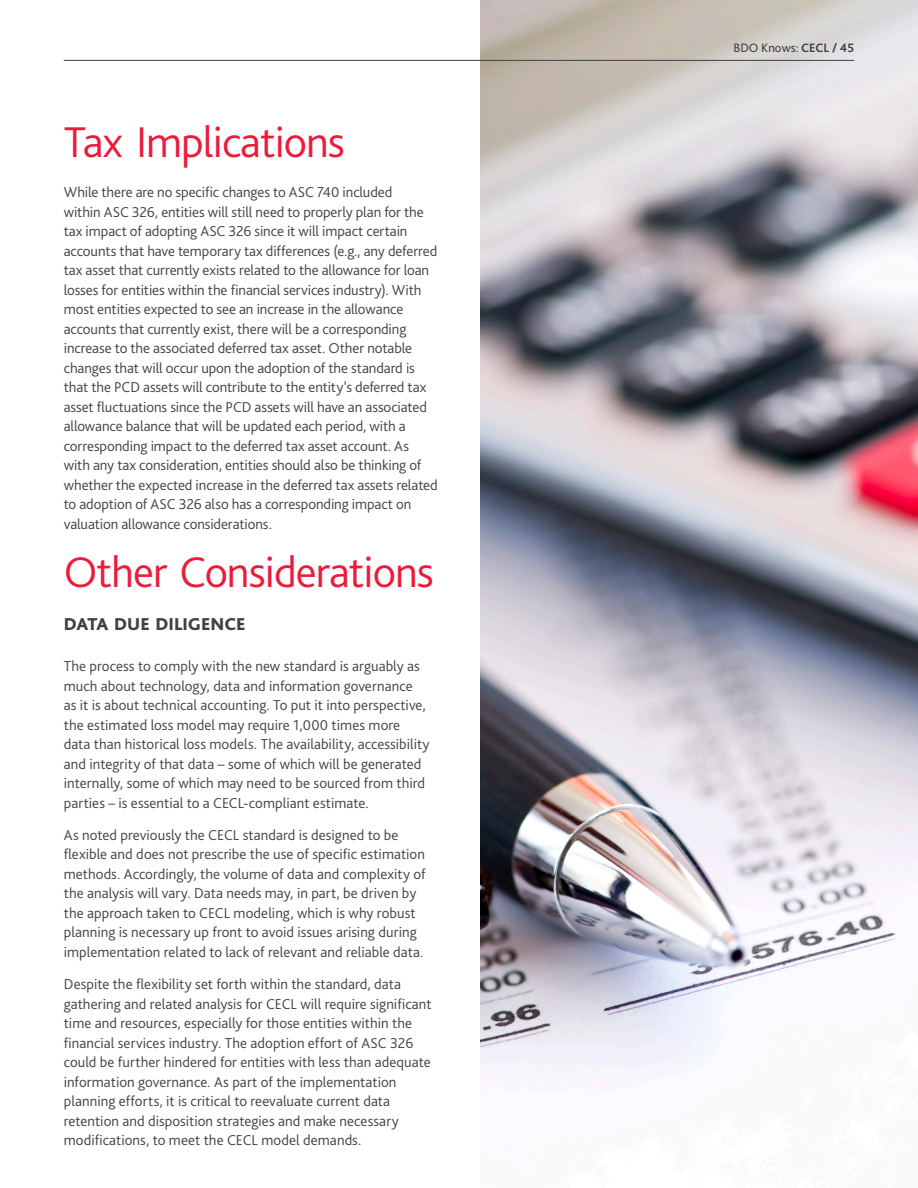
<style>
.page{position:relative;width:918px;height:1188px;background:#fff}
.page>*{position:absolute;margin:0;border:0;box-sizing:border-box;transform-origin:0 0}
.Main_Body_Headings{font:300 45px "Bliss Pro";letter-spacing:-.02em;color:#ed1a3a}
.Main_Body_Headings-2{font:800 18px "Bliss Pro";color:#414140}
.Body_text_-_3mm_afte{font:300 15px/19.5px "Bliss Pro";color:#414140}
.t1{font:12.75px "Bliss Pro";color:#414140}
.s1{font-weight:700}
</style>
<div class="page">
<img style="left:480px;top:0;width:438px;height:1085px">
<hr style="left:64px;top:60px;width:790px;height:1px;background:#414140">
<p class="Main_Body_Headings" style="left:64px;top:114px;width:283px">Tax Implications</p>
<p class="Body_text_-_3mm_afte" style="left:64px;top:182px;width:375px">While there are no specific changes to ASC 740 included<br>within ASC 326, entities will still need to properly plan for the tax impact of adopting ASC 326 since it will impact certain accounts that have temporary tax differences (e.g., any deferred tax asset that currently exists related to the allowance for loan losses for entities within the financial services industry). With most entities expected to see an increase in the allowance accounts that currently exist, there will be a corresponding increase to the associated deferred tax asset. Other notable changes that will occur upon the adoption of the standard is that the PCD assets will contribute to the entity’s deferred tax asset fluctuations since the PCD assets will have an associated allowance balance that will be updated each period, with a corresponding impact to the deferred tax asset account. As with any tax consideration, entities should also be thinking of whether the expected increase in the deferred tax assets related to adoption of ASC 326 also has a corresponding impact on valuation allowance considerations.</p>
<p class="Main_Body_Headings" style="left:64px;top:544px;width:372px">Other Considerations</p>
<p class="Main_Body_Headings-2" style="left:64px;top:613px;width:183px">DATA DUE DILIGENCE</p>
<p class="Body_text_-_3mm_afte" style="left:64px;top:656px;width:367px">The process to comply with the new standard is arguably as much about technology, data and information governance<br>as it is about technical accounting. To put it into perspective, the estimated loss model may require 1,000 times more data than historical loss models. The availability, accessibility and integrity of that data – some of which will be generated internally, some of which may need to be sourced from third parties – is essential to a CECL-compliant estimate.</p>
<p class="Body_text_-_3mm_afte" style="left:64px;top:825px;width:363px">As noted previously the CECL standard is designed to be flexible and does not prescribe the use of specific estimation methods. Accordingly, the volume of data and complexity of the analysis will vary. Data needs may, in part, be driven by the approach taken to CECL modeling, which is why robust planning is necessary up front to avoid issues arising during implementation related to lack of relevant and reliable data.</p>
<p class="Body_text_-_3mm_afte" style="left:64px;top:974px;width:369px">Despite the flexibility set forth within the standard, data gathering and related analysis for CECL will require significant time and resources, especially for those entities within the financial services industry. The adoption effort of ASC 326 could be further hindered for entities with less than adequate information governance. As part of the implementation planning efforts, it is critical to reevaluate current data retention and disposition strategies and make necessary modifications, to meet the CECL model demands.</p>
<p class="t1" style="left:733px;top:40px;width:122px">BDO Knows: <span class="s1">CECL / 45</span></p>
</div>
